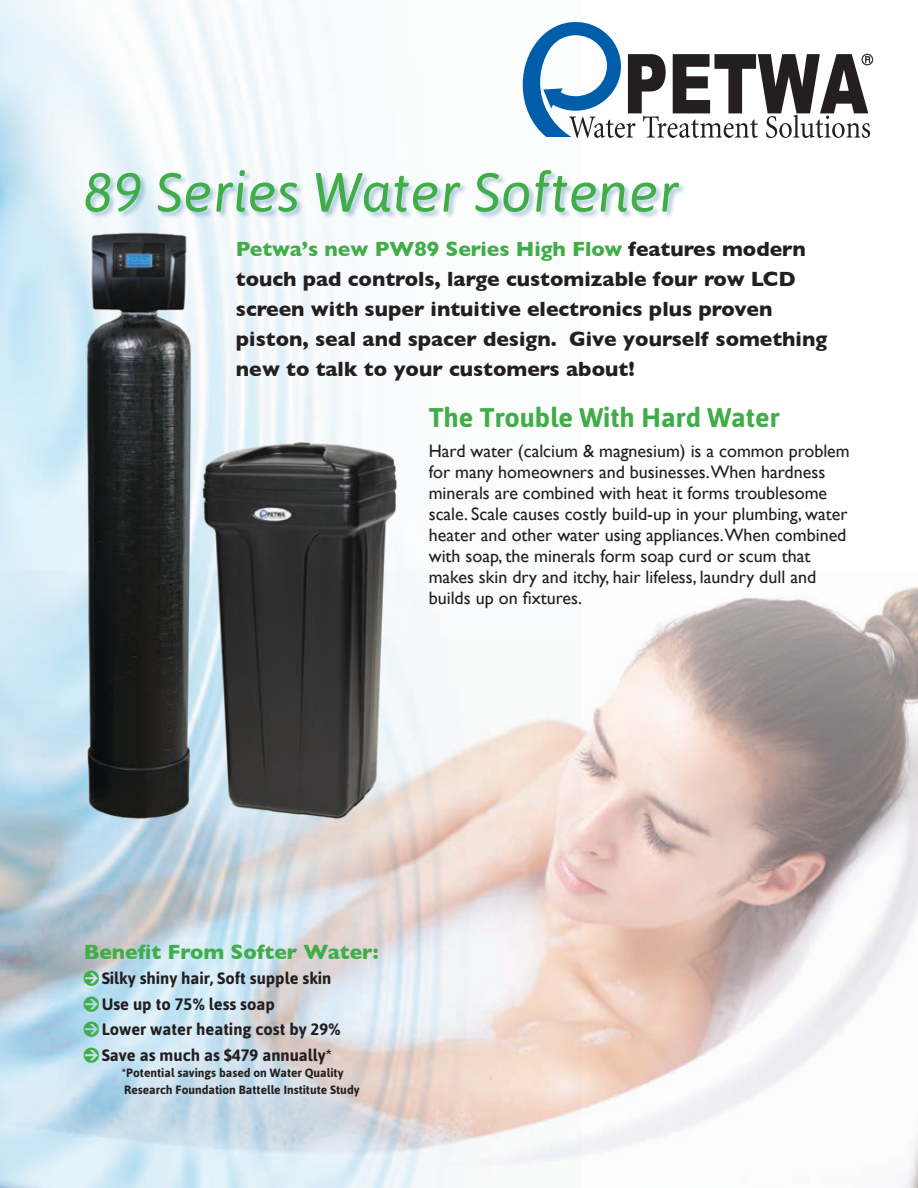
<style>
.page{position:relative;width:918px;height:1188px;background:#fff}
.page>*{position:absolute;margin:0;border:0;box-sizing:border-box;transform-origin:0 0}
.t1{font:italic 55.05px "Asap";color:#41ad49}
.t2{font:700 27px "Asap";color:#41ad49}
.t3{font:700 21px/30px "Gill Sans";color:#231f20}
.t4{font:700 21px "Gill Sans";color:#41ad49}
.t5{font:18px/21px "Gill Sans";color:#231f20}
.t6{font:700 16.5px/25.5px "Asap";color:#231f20}
.t7{font:700 12px/16.5px "Asap";color:#231f20}
.s1{color:#41ad49}
.s2{font-family:"Pointers";font-weight:400;font-size:19.5px;color:#41ad49}
</style>
<div class="page">
<svg style="left:581px;top:58px;width:337px;height:1130px"></svg>
<img style="left:0;top:0;width:581px;height:1188px">
<div style="left:85px;top:170px;width:602px;height:50px;background:#0c6191;opacity:.31"></div>
<img style="left:62px;top:226px;width:345px;height:615px">
<svg style="left:523px;top:22px;width:350px;height:116px"></svg>
<h1 class="t1" style="left:84px;top:156px;width:597px">89 Series Water Softener</h1>
<p class="t3" style="left:236px;top:233px;width:593px"><span class="s1">Petwa’s new PW89 Series High Flow</span> features modern touch pad controls, large customizable four row LCD screen with super intuitive electronics plus proven piston, seal and spacer design. Give yourself something new to talk to your customers about!</p>
<h2 class="t2" style="left:429px;top:400px;width:352px">The Trouble With Hard Water</h2>
<p class="t5" style="left:429px;top:440px;width:423px">Hard water (calcium &amp; magnesium) is a common problem for many homeowners and businesses.When hardness minerals are combined with heat it forms troublesome scale. Scale causes costly build-up in your plumbing, water heater and other water using appliances.When combined with soap, the minerals form soap curd or scum that makes skin dry and itchy, hair lifeless, laundry dull and builds up on fixtures.</p>
<p class="t4" style="left:84px;top:935px;width:296px">Benefit From Softer Water:</p>
<p class="t6" style="left:84px;top:965px;width:259px"><span class="s2">0</span>Silky shiny hair, Soft supple skin<br><span class="s2">0</span>Use up to 75% less soap<br><span class="s2">0</span>Lower water heating cost by 29%<br><span class="s2">0</span>Save as much as $479 annually*</p>
<p class="t7" style="left:122px;top:1064px;width:239px">*Potential savings based on Water Quality<br>Research Foundation Battelle Institute Study</p>
</div>
